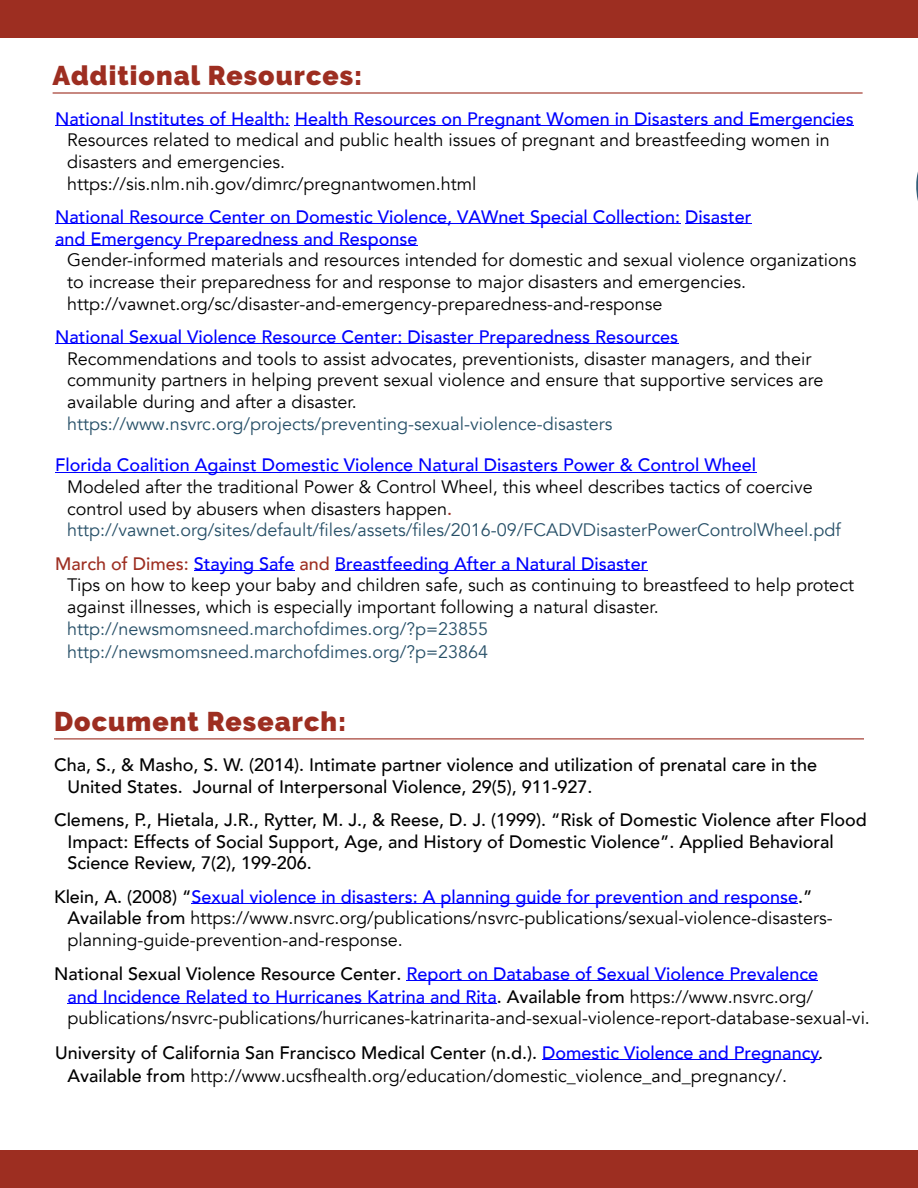
<style>
.page{position:relative;width:918px;height:1188px;background:#fff}
.page>*{position:absolute;margin:0;border:0;box-sizing:border-box;transform-origin:0 0}
.t1{font:900 27px "Raleway";letter-spacing:.04em;color:#9d2e21}
.t2{font:18px/21.6px "Avenir";color:#000}
.t3{font:500 18px/21.6px "Avenir";color:#000}
.t4{font:500 18px "Avenir";color:#00f}
.s1{font-weight:500;color:#00f}
.s2{color:#275068}
.s3{font-weight:500;color:#9d2e21}
.s4{font-weight:500}
</style>
<div class="page">
<div style="left:0;top:0;width:918px;height:38px;background:#9d2e21"></div>
<div style="left:0;top:1150px;width:918px;height:38px;background:#9d2e21"></div>
<svg style="left:916px;top:172px;width:2px;height:29px"></svg>
<hr style="left:53px;top:92px;width:810px;height:2px;background:#9d2e21">
<hr style="left:54px;top:738px;width:810px;height:1px;background:#9d2e21">
<hr style="left:55px;top:125px;width:235px;height:1px;background:#00f">
<hr style="left:295px;top:125px;width:559px;height:1px;background:#00f">
<hr style="left:55px;top:223px;width:625px;height:1px;background:#00f">
<hr style="left:55px;top:245px;width:362px;height:1px;background:#00f">
<hr style="left:685px;top:223px;width:67px;height:1px;background:#00f">
<hr style="left:55px;top:343px;width:623px;height:1px;background:#00f">
<hr style="left:55px;top:472px;width:701px;height:1px;background:#00f">
<hr style="left:335px;top:570px;width:312px;height:1px;background:#00f">
<hr style="left:194px;top:570px;width:100px;height:1px;background:#00f">
<hr style="left:191px;top:903px;width:607px;height:1px;background:#00f">
<hr style="left:406px;top:980px;width:412px;height:1px;background:#00f">
<hr style="left:68px;top:1003px;width:429px;height:1px;background:#00f">
<hr style="left:542px;top:1059px;width:277px;height:1px;background:#00f">
<h2 class="t1" style="left:53px;top:60px;width:311px">Additional Resources:</h2>
<p class="t2" style="left:67px;top:108px;width:788px;text-indent:-12px"><span class="s1">National Institutes of Health: Health Resources on Pregnant Women in Disasters and Emergencies </span>Resources related to medical and public health issues of pregnant and breastfeeding women in disasters and emergencies.<br>https://sis.nlm.nih.gov/dimrc/pregnantwomen.html</p>
<p class="t4" style="left:55px;top:201px;width:698px">National Resource Center on Domestic Violence, VAWnet Special Collection: Disaster</p>
<p class="t4" style="left:55px;top:223px;width:364px">and Emergency Preparedness and Response</p>
<p class="t2" style="left:67px;top:250px;width:791px">Gender-informed materials and resources intended for domestic and sexual violence organizations</p>
<p class="t2" style="left:67px;top:271px;width:681px">to increase their preparedness for and response to major disasters and emergencies.</p>
<p class="t2" style="left:67px;top:293px;width:597px">http://vawnet.org/sc/disaster-and-emergency-preparedness-and-response</p>
<p class="t2" style="left:67px;top:327px;width:758px;text-indent:-12px"><span class="s1">National Sexual Violence Resource Center: Disaster Preparedness Resources </span>Recommendations and tools to assist advocates, preventionists, disaster managers, and their community partners in helping prevent sexual violence and ensure that supportive services are available during and after a disaster. <span class="s2">https://www.nsvrc.org/projects/preventing-sexual-violence-disasters</span></p>
<p class="t2" style="left:67px;top:455px;width:776px;text-indent:-12px"><span class="s1">Florida Coalition Against Domestic Violence Natural Disasters Power &amp; Control Wheel<br></span>Modeled after the traditional Power &amp; Control Wheel, this wheel describes tactics of coercive control used by abusers when disasters happen<span class="s3">. </span><span class="s2">http://vawnet.org/sites/default/files/assets/files/2016-09/FCADVDisasterPowerControlWheel.pdf</span></p>
<p class="t2" style="left:67px;top:553px;width:788px;text-indent:-12px"><span class="s3">March of Dimes:</span> <span class="s1">Staying Safe</span> <span class="s3">and</span> <span class="s1">Breastfeeding After a Natural Disaster<br></span>Tips on how to keep your baby and children safe, such as continuing to breastfeed to help protect against illnesses, which is especially important following a natural disaster. <span class="s2">http://newsmomsneed.marchofdimes.org/?p=23855 http://newsmomsneed.marchofdimes.org/?p=23864</span></p>
<h2 class="t1" style="left:54px;top:706px;width:294px">Document Research:</h2>
<p class="t3" style="left:68px;top:753px;width:751px;text-indent:-14px">Cha, S., &amp; Masho, S. W. (2014). Intimate partner violence and utilization of prenatal care in the<br>United States. Journal of Interpersonal Violence, 29(5), 911-927.</p>
<p class="t3" style="left:68px;top:808px;width:801px;text-indent:-14px">Clemens, P., Hietala, J.R., Rytter, M. J., &amp; Reese, D. J. (1999). “Risk of Domestic Violence after Flood<br>Impact: Effects of Social Support, Age, and History of Domestic Violence”. Applied Behavioral<br>Science Review, 7(2), 199-206.</p>
<p class="t2" style="left:67px;top:887px;width:767px;text-indent:-13px"><span class="s4">Klein, A. (2008) “</span><span class="s1">Sexual violence in disasters: A planning guide for prevention and response</span><span class="s4">.”<br>Available from</span> https://www.nsvrc.org/publications/nsvrc-publications/sexual-violence-disasters&shy;planning-guide-prevention-and-response.</p>
<p class="t2" style="left:68px;top:963px;width:804px;line-height:22.2px;text-indent:-13px"><span class="s4">National Sexual Violence Resource Center.</span> <span class="s1">Report on Database of Sexual Violence Prevalence<br>and Incidence Related to Hurricanes Katrina and Rita</span><span class="s4">. Available from</span> https://www.nsvrc.org/ publications/nsvrc-publications/hurricanes-katrinarita-and-sexual-violence-report-database-sexual-vi.</p>
<p class="t2" style="left:68px;top:1042px;width:757px;line-height:22.6px;text-indent:-12px"><span class="s4">University of California San Francisco Medical Center (n.d.).</span> <span class="s1">Domestic Violence and Pregnancy</span><span class="s4">.<br>Available from</span> http://www.ucsfhealth.org/education/domestic_violence_and_pregnancy/.</p>
</div>
